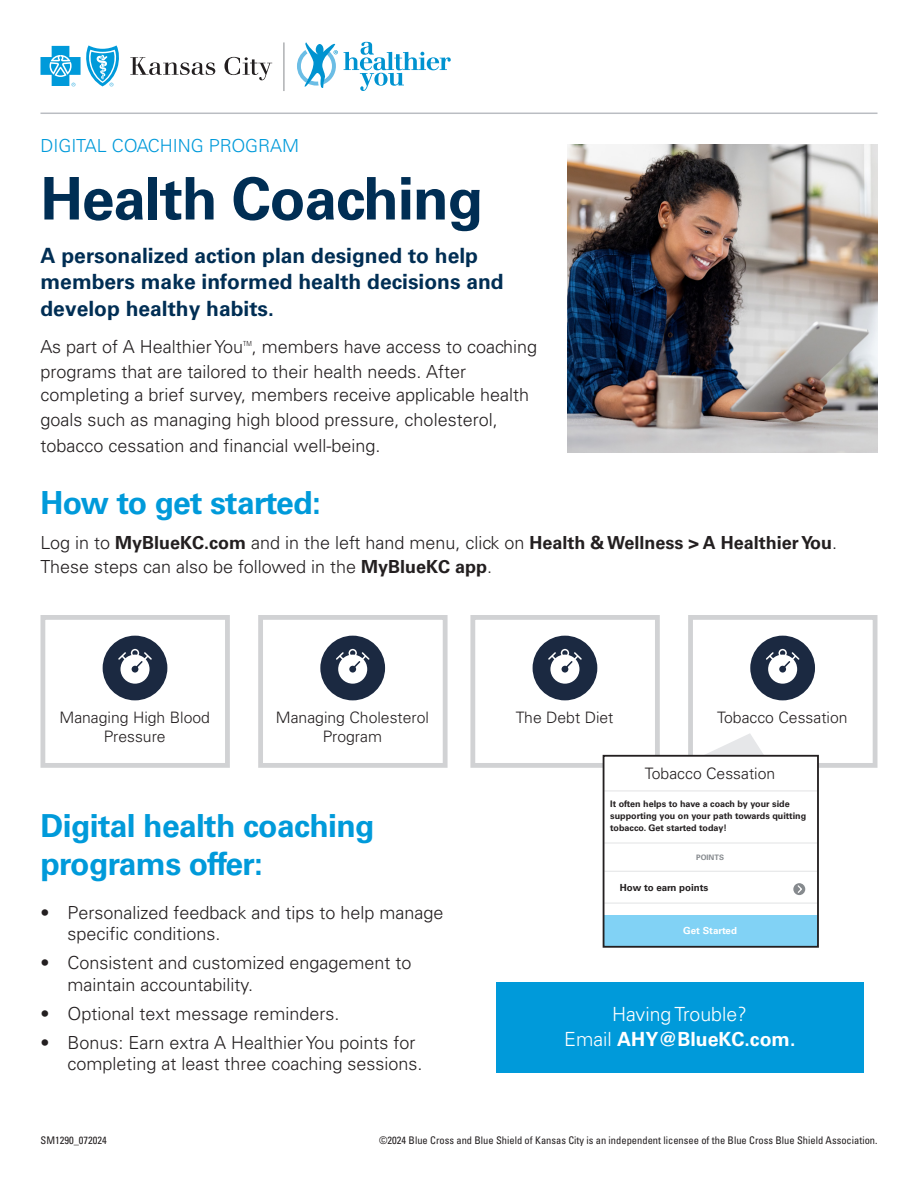
<style>
.page{position:relative;width:918px;height:1188px;background:#fff}
.page>*{position:absolute;margin:0;border:0;box-sizing:border-box;transform-origin:0 0}
.t1{font:700 58.8px "Univers LT Std";letter-spacing:-.02em;color:#002e54}
.t2{font:700 31.8px/38.1px "Univers LT Std";letter-spacing:-.02em;color:#009ada}
.t3{font:700 21px/26.4px "Univers LT Std";color:#002e54}
.t4{font:300 19.5px/25.2px "Univers LT Std";color:#fff;text-align:center}
.t5{font:300 18px/24.6px "Univers LT Std";color:#231f20}
.t6{font:300 18px "Univers LT Std";color:#009ada}
.t7{font:300 15.75px "Univers LT Std";color:#231f20}
.t8{font:condensed 10.5px "Univers LT Std";color:#231f20}
.t9{font:700 9.75px "Univers LT Std";color:#231f20}
.t10{font:700 9.75px "Univers LT Std";color:#fff}
.t11{font:700 9px/12px "Univers LT Std";color:#231f20}
.t12{font:700 7.5px "Univers LT Std";color:#868a8e}
.t13{font:300 condensed 7.05px "Univers LT Std";color:#231f20}
.s1{font-weight:700}
</style>
<div class="page">
<div style="left:688px;top:615px;width:189px;height:153px;background:#fff;border:5px solid #d1d2d4"></div>
<div style="left:750px;top:636px;width:65px;height:64px;background:#1b2941;border-radius:50%"></div>
<div style="left:768px;top:655px;width:29px;height:29px;background:#fff;border-radius:50%"></div>
<div style="left:779px;top:666px;width:7px;height:7px;background:#1b2941;border-radius:50%"></div>
<svg style="left:766px;top:649px;width:33px;height:20px"></svg>
<div style="left:258px;top:615px;width:190px;height:153px;background:#fff;border:5px solid #d1d2d4"></div>
<div style="left:320px;top:636px;width:65px;height:64px;background:#1b2941;border-radius:50%"></div>
<div style="left:338px;top:655px;width:29px;height:29px;background:#fff;border-radius:50%"></div>
<div style="left:349px;top:666px;width:7px;height:7px;background:#1b2941;border-radius:50%"></div>
<svg style="left:336px;top:649px;width:34px;height:20px"></svg>
<div style="left:470px;top:615px;width:190px;height:153px;background:#fff;border:5px solid #d1d2d4"></div>
<div style="left:533px;top:636px;width:64px;height:64px;background:#1b2941;border-radius:50%"></div>
<div style="left:550px;top:655px;width:29px;height:29px;background:#fff;border-radius:50%"></div>
<div style="left:562px;top:666px;width:6px;height:7px;background:#1b2941;border-radius:50%"></div>
<svg style="left:548px;top:649px;width:34px;height:20px"></svg>
<div style="left:40px;top:615px;width:190px;height:153px;background:#fff;border:5px solid #d1d2d4"></div>
<div style="left:103px;top:636px;width:64px;height:64px;background:#1b2941;border-radius:50%"></div>
<div style="left:120px;top:655px;width:30px;height:29px;background:#fff;border-radius:50%"></div>
<div style="left:132px;top:666px;width:6px;height:7px;background:#1b2941;border-radius:50%"></div>
<svg style="left:118px;top:649px;width:34px;height:20px"></svg>
<img style="left:567px;top:145px;width:311px;height:308px">
<hr style="left:40px;top:113px;width:838px;height:1px;background:#babdc2">
<svg style="left:636px;top:733px;width:162px;height:22px"></svg>
<div style="left:496px;top:983px;width:367px;height:90px;background:#009ada"></div>
<div style="left:604px;top:756px;width:214px;height:191px;background:#fff"></div>
<div style="left:604px;top:916px;width:214px;height:31px;background:#81d2f5"></div>
<svg style="left:793px;top:883px;width:12px;height:12px"></svg>
<svg style="left:796px;top:884px;width:7px;height:10px"></svg>
<hr style="left:604px;top:791px;width:213px;height:1px;background:#e2e3e4">
<hr style="left:604px;top:843px;width:213px;height:1px;background:#e2e3e4">
<hr style="left:604px;top:871px;width:213px;height:1px;background:#e2e3e4">
<hr style="left:604px;top:903px;width:213px;height:1px;background:#e2e3e4">
<div style="left:603px;top:755px;width:216px;height:193px;border:2px solid #231f20"></div>
<svg style="left:130px;top:57px;width:85px;height:18px"></svg>
<svg style="left:224px;top:57px;width:48px;height:23px"></svg>
<svg style="left:40px;top:45px;width:79px;height:41px"></svg>
<svg style="left:344px;top:42px;width:107px;height:49px"></svg>
<svg style="left:297px;top:42px;width:41px;height:46px"></svg>
<hr style="left:284px;top:42px;width:1px;height:49px;background:#868a8e">
<p class="t6" style="left:40px;top:135px;width:260px">DIGITAL COACHING PROGRAM</p>
<p class="t1" style="left:41px;top:164px;width:445px">Health Coaching</p>
<p class="t3" style="left:40px;top:242px;width:465px">A personalized action plan designed to help members make informed health decisions and develop healthy habits.</p>
<p class="t5" style="left:40px;top:335px;width:204px">As part of A Healthier You</p>
<p class="t13" style="left:243px;top:340px;width:10px">TM</p>
<p class="t5" style="left:40px;top:335px;width:498px;text-indent:211px">, members have access to coaching programs that are tailored to their health needs. After completing a brief survey, members receive applicable health goals such as managing high blood pressure, cholesterol, tobacco cessation and financial well-being.</p>
<p class="t2" style="left:40px;top:484px;width:282px">How to get started:</p>
<p class="t5" style="left:40px;top:530px;width:798px">Log in to <span class="s1">MyBlueKC.com</span> and in the left hand menu, click on <span class="s1">Health &amp; Wellness &gt; A Healthier You</span>.<br>These steps can also be followed in the <span class="s1">MyBlueKC app</span>.</p>
<p class="t7" style="left:276px;top:708px;width:155px">Managing Cholesterol</p>
<p class="t7" style="left:717px;top:708px;width:132px">Tobacco Cessation</p>
<p class="t7" style="left:323px;top:727px;width:61px">Program</p>
<p class="t7" style="left:60px;top:708px;width:152px">Managing High Blood</p>
<p class="t7" style="left:516px;top:708px;width:99px">The Debt Diet</p>
<p class="t7" style="left:104px;top:727px;width:63px">Pressure</p>
<p class="t2" style="left:40px;top:807px;width:336px">Digital health coaching programs offer:</p>
<p class="t5" style="left:68px;top:902px;width:378px;line-height:21.3px;text-indent:-27px">• Personalized feedback and tips to help manage specific conditions.</p>
<p class="t5" style="left:68px;top:952px;width:346px;line-height:21.3px;text-indent:-27px">• Consistent and customized engagement to maintain accountability.</p>
<p class="t5" style="left:40px;top:1001px;width:301px">• Optional text message reminders.</p>
<p class="t5" style="left:68px;top:1032px;width:357px;line-height:21.3px;text-indent:-27px">• Bonus: Earn extra A Healthier You points for completing at least three coaching sessions.</p>
<p class="t7" style="left:645px;top:764px;width:132px">Tobacco Cessation</p>
<p class="t11" style="left:610px;top:798px;width:198px">It often helps to have a coach by your side supporting you on your path towards quitting tobacco. Get started today!</p>
<p class="t12" style="left:696px;top:853px;width:29px">POINTS</p>
<p class="t9" style="left:620px;top:882px;width:90px">How to earn points</p>
<p class="t10" style="left:683px;top:924px;width:55px">Get Started</p>
<p class="t4" style="left:564px;top:1001px;width:233px">Having Trouble?<br>Email <span class="s1">AHY@BlueKC.com.</span></p>
<p class="t8" style="left:40px;top:1134px;width:68px">SM1290_072024</p>
<p class="t8" style="left:379px;top:1134px;width:500px">©2024 Blue Cross and Blue Shield of Kansas City is an independent licensee of the Blue Cross Blue Shield Association.</p>
</div>
